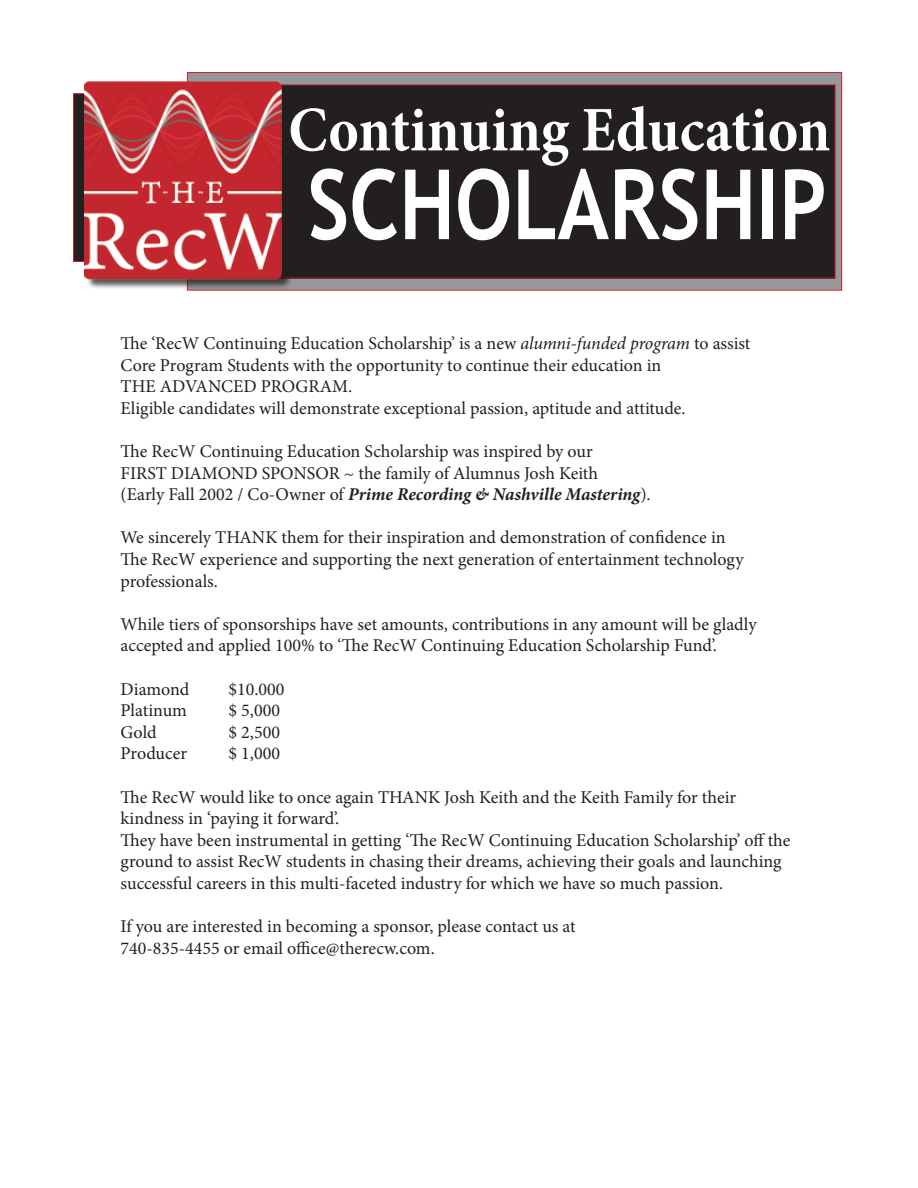
<style>
.page{position:relative;width:918px;height:1188px;background:#fff}
.page>*{position:absolute;margin:0;border:0;box-sizing:border-box;transform-origin:0 0}
.t1{font:700 97.05px "Trebuchet MS";color:#fff;scale:.84 1}
.t2{font:700 63.6px "Minion Pro";letter-spacing:-.005em;color:#fff;scale:.91 1}
.t3{font:18px/21.6px "Minion Pro";color:#231f20}
.t4{font:italic 700 18px "Minion Pro";letter-spacing:-.005em;color:#231f20}
.s1{font-style:italic}
.s2{font-weight:400;font-style:normal}
</style>
<div class="page">
<div style="left:187px;top:73px;width:655px;height:217px;background:#95979a"></div>
<div style="left:187px;top:72px;width:655px;height:219px;border:1px solid #d1232a"></div>
<div style="left:225px;top:85px;width:610px;height:193px;background:#231f20"></div>
<div style="left:224px;top:84px;width:612px;height:195px;border:1px solid #d1232a"></div>
<div style="left:74px;top:94px;width:153px;height:167px;background:#231f20"></div>
<div style="left:86px;top:83px;width:206px;height:207px;background:#231f20;opacity:.75"></div>
<img style="left:85px;top:82px;width:196px;height:199px">
<p class="t2" style="left:288px;top:85px;width:597px">Continuing Education</p>
<p class="t1" style="left:308px;top:144px;width:620px">SCHOLARSHIP</p>
<p class="t3" style="left:121px;top:333px;width:631px">The ‘RecW Continuing Education Scholarship’ is a new <span class="s1">alumni-funded program</span> to assist</p>
<p class="t3" style="left:121px;top:354px;width:542px">Core Program Students with the opportunity to continue their education in</p>
<p class="t3" style="left:121px;top:376px;width:233px">THE ADVANCED PROGRAM.</p>
<p class="t3" style="left:121px;top:397px;width:567px">Eligible candidates will demonstrate exceptional passion, aptitude and attitude.</p>
<p class="t3" style="left:121px;top:441px;width:474px">The RecW Continuing Education Scholarship was inspired by our</p>
<p class="t3" style="left:121px;top:462px;width:479px">FIRST DIAMOND SPONSOR ~ the family of Alumnus Josh Keith</p>
<p class="t4" style="left:121px;top:482px;width:532px"><span class="s2">(Early Fall 2002 / Co-Owner of</span> Prime Recording &amp; Nashville Mastering<span class="s2">).</span></p>
<p class="t3" style="left:121px;top:527px;width:607px">We sincerely THANK them for their inspiration and demonstration of confidence in</p>
<p class="t3" style="left:121px;top:549px;width:625px">The RecW experience and supporting the next generation of entertainment technology</p>
<p class="t3" style="left:121px;top:570px;width:99px">professionals.</p>
<p class="t3" style="left:121px;top:613px;width:638px">While tiers of sponsorships have set amounts, contributions in any amount will be gladly</p>
<p class="t3" style="left:121px;top:635px;width:598px">accepted and applied 100% to ‘The RecW Continuing Education Scholarship Fund’.</p>
<p class="t3" style="left:121px;top:678px;width:70px">Diamond</p>
<p class="t3" style="left:229px;top:678px;width:57px">$10.000</p>
<p class="t3" style="left:121px;top:700px;width:68px">Platinum</p>
<p class="t3" style="left:229px;top:700px;width:53px">$ 5,000</p>
<p class="t3" style="left:121px;top:721px;width:38px">Gold</p>
<p class="t3" style="left:229px;top:721px;width:53px">$ 2,500</p>
<p class="t3" style="left:121px;top:743px;width:68px">Producer</p>
<p class="t3" style="left:229px;top:743px;width:53px">$ 1,000</p>
<p class="t3" style="left:121px;top:786px;width:617px">The RecW would like to once again THANK Josh Keith and the Keith Family for their</p>
<p class="t3" style="left:121px;top:808px;width:220px">kindness in ‘paying it forward’.</p>
<p class="t3" style="left:121px;top:829px;width:671px">They have been instrumental in getting ‘The RecW Continuing Education Scholarship’ off the ground to assist RecW students in chasing their dreams, achieving their goals and launching successful careers in this multi-faceted industry for which we have so much passion.</p>
<p class="t3" style="left:121px;top:916px;width:457px">If you are interested in becoming a sponsor, please contact us at</p>
<p class="t3" style="left:121px;top:937px;width:316px">740-835-4455 or email office@therecw.com.</p>
</div>
